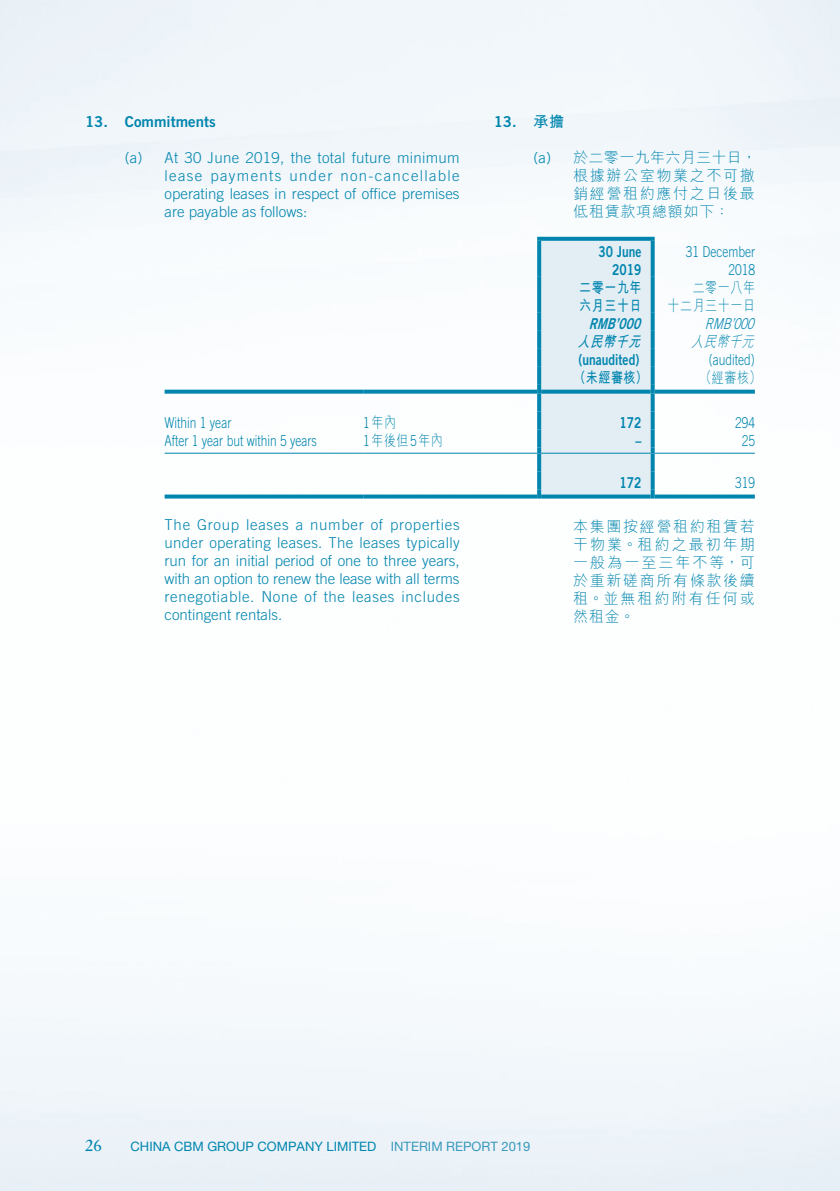
<style>
.page{position:relative;width:840px;height:1191px;background:#fff}
.page>*{position:absolute;margin:0;border:0;box-sizing:border-box;transform-origin:0 0}
.t1{font:17px "Stempel Garamond LT Std";color:#0085ae}
.t2{font:300 15px/18px "Trade Gothic LT Std";color:#0085ae;text-align:justify}
.t3{font:300 15px/18px "M Hei HK";letter-spacing:.11em;color:#0085ae}
.t4{font:300 15px/18px "Trade Gothic LT Std";color:#0085ae;text-align:right;scale:.8 1}
.t5{font:15px/18px "Trade Gothic LT Std Bd 2";color:#0085ae;text-align:right;scale:.8 1}
.t6{font:15px "Trade Gothic LT Std Bd 2";color:#0085ae}
.t7{font:700 15px/18px "M Hei HK";letter-spacing:.05em;color:#0085ae;scale:.8 1}
.t8{font:300 15px "M Hei HK";letter-spacing:.11em;color:#0085ae;scale:.8 1}
.t9{font:300 15px/18px "M Hei HK";letter-spacing:.05em;color:#0085ae;text-align:right;scale:.8 1}
.t10{font:italic 15px "Trade Gothic LT Std Bd 2";color:#0085ae;scale:.8 1}
.t11{font:italic 300 15px "Trade Gothic LT Std";color:#0085ae;scale:.8 1}
.t12{font:italic 700 15px "M Hei HK";color:#0085ae;scale:.8 1}
.t13{font:italic 300 15px "M Hei HK";color:#0085ae;scale:.8 1}
.t14{font:13px "Helvetica Neue LT Std";color:#0085ae}
.s1{font-family:"M Hei HK";font-weight:700}
.s2{font-family:"Trade Gothic LT Std"}
.s3{color:#3999bc}
</style>
<div class="page">
<img style="left:0;top:0;width:839px;height:1191px">
<hr style="left:537px;top:237px;width:117px;height:4px;background:#0085ae">
<svg style="left:537px;top:239px;width:117px;height:259px;background:#d2e5ee"></svg>
<svg style="left:164px;top:390px;width:199px;height:4px"></svg>
<svg style="left:363px;top:390px;width:174px;height:4px"></svg>
<svg style="left:541px;top:390px;width:109px;height:4px"></svg>
<svg style="left:654px;top:390px;width:100px;height:4px"></svg>
<hr style="left:164px;top:453px;width:199px;height:1px;background:#0085ae">
<hr style="left:363px;top:453px;width:174px;height:1px;background:#0085ae">
<hr style="left:541px;top:453px;width:109px;height:1px;background:#0085ae">
<hr style="left:654px;top:453px;width:100px;height:1px;background:#0085ae">
<svg style="left:164px;top:494px;width:199px;height:4px"></svg>
<svg style="left:363px;top:494px;width:174px;height:4px"></svg>
<svg style="left:541px;top:494px;width:109px;height:4px"></svg>
<svg style="left:654px;top:494px;width:100px;height:4px"></svg>
<p class="t6" style="left:85px;top:112px;width:132px">13. Commitments</p>
<p class="t2" style="left:164px;top:148px;width:296px;text-indent:-40px">(a) At 30 June 2019, the total future minimum lease payments under non-cancellable operating leases in respect of office premises are payable as follows:</p>
<p class="t6" style="left:493px;top:112px;width:72px">13. <span class="s1">承擔</span></p>
<p class="t3" style="left:573px;top:148px;width:185px;text-indent:-40px"><span class="s2">(a)</span> 於二零一九年六月三十日，根據辦公室物業之不可撤銷經營租約應付之日後最低租賃款項總額如下：</p>
<p class="t5" style="left:598px;top:242px;width:55px">30 June<br>2019</p>
<p class="t4" style="left:685px;top:242px;width:88px">31 December<br>2018</p>
<p class="t7" style="left:579px;top:277px;width:80px">二零一九年六月三十日</p>
<p class="t9" style="left:667px;top:278px;width:111px">二零一八年<br>十二月三十一日</p>
<p class="t10" style="left:588px;top:314px;width:72px">RMB’000</p>
<p class="t11" style="left:704px;top:315px;width:68px">RMB’000</p>
<p class="t12" style="left:577px;top:330px;width:86px">人民幣千元</p>
<p class="t13" style="left:690px;top:334px;width:84px">人民幣千元</p>
<p class="t5" style="left:578px;top:350px;width:77px">(unaudited)</p>
<p class="t4" style="left:708px;top:350px;width:59px">(audited)</p>
<p class="t7" style="left:573px;top:367px;width:94px">（未經審核）</p>
<p class="t8" style="left:699px;top:370px;width:78px">（經審核）</p>
<p class="t4" style="left:164px;top:413px;width:85px">Within 1 year</p>
<p class="t8" style="left:363px;top:414px;width:42px"><span class="s2">1</span>年內</p>
<p class="t5" style="left:619px;top:413px;width:29px">172</p>
<p class="t4" style="left:734px;top:413px;width:27px">294</p>
<p class="t4" style="left:164px;top:431px;width:192px">After 1 year but within 5 years</p>
<p class="t8" style="left:363px;top:432px;width:101px"><span class="s2">1</span>年後但<span class="s2">5</span>年內</p>
<p class="t5" style="left:635px;top:431px;width:9px">–</p>
<p class="t4" style="left:741px;top:431px;width:18px">25</p>
<p class="t5" style="left:619px;top:473px;width:29px">172</p>
<p class="t4" style="left:734px;top:473px;width:27px">319</p>
<p class="t2" style="left:164px;top:515px;width:296px">The Group leases a number of properties under operating leases. The leases typically run for an initial period of one to three years, with an option to renew the lease with all terms renegotiable. None of the leases includes contingent rentals.</p>
<p class="t3" style="left:573px;top:517px;width:183px;text-align:justify">本集團按經營租約租賃若干物業。租約之最初年期一般為一至三年不等，可於重新磋商所有條款後續租。並無租約附有任何或然租金。</p>
<p class="t1" style="left:85px;top:1134px;width:18px">26</p>
<p class="t14" style="left:130px;top:1138px;width:401px">CHINA CBM GROUP COMPANY LIMITED <span class="s3">INTERIM REPORT 2019</span></p>
</div>
